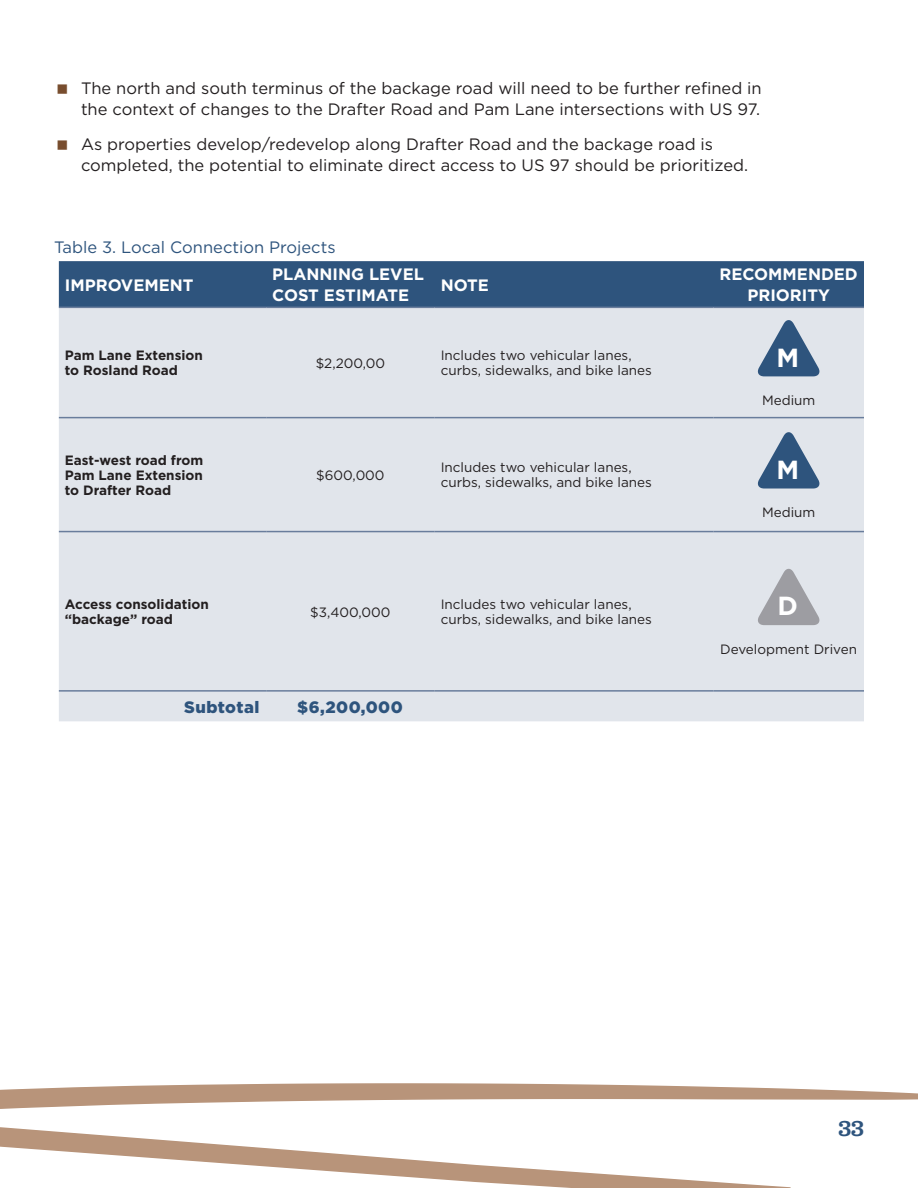
<style>
.page{position:relative;width:918px;height:1188px;background:#fff}
.page>*{position:absolute;margin:0;border:0;box-sizing:border-box;transform-origin:0 0}
.t1{font:700 26.1px "Gotham";color:#fff}
.t2{font:500 22.5px "Jubilat";color:#2e547d}
.t3{font:16.5px/21px "Gotham";color:#231f20}
.Table_Head{font:700 16.5px/21px "Gotham";color:#fff}
.t4{font:16.5px "Gotham";color:#2e547d}
.Table_text{font:900 16.5px "Gotham";letter-spacing:.03em;color:#2e547d}
.Table_text-2{font:13.5px/15px "Gotham";color:#231f20}
.Table_text-3{font:700 13.5px/15px "Gotham";color:#231f20}
</style>
<div class="page">
<div style="left:59px;top:261px;width:805px;height:46px;background:#2e547d"></div>
<div style="left:59px;top:308px;width:805px;height:413px;background:#e1e5eb"></div>
<hr style="left:59px;top:307px;width:207px;height:1px;background:#697d9c">
<hr style="left:266px;top:307px;width:169px;height:1px;background:#697d9c">
<hr style="left:435px;top:307px;width:278px;height:1px;background:#697d9c">
<hr style="left:713px;top:307px;width:151px;height:1px;background:#697d9c">
<hr style="left:59px;top:417px;width:207px;height:1px;background:#697d9c">
<hr style="left:266px;top:417px;width:169px;height:1px;background:#697d9c">
<hr style="left:435px;top:417px;width:278px;height:1px;background:#697d9c">
<hr style="left:713px;top:417px;width:151px;height:1px;background:#697d9c">
<hr style="left:59px;top:531px;width:207px;height:1px;background:#697d9c">
<hr style="left:266px;top:531px;width:169px;height:1px;background:#697d9c">
<hr style="left:435px;top:531px;width:278px;height:1px;background:#697d9c">
<hr style="left:713px;top:531px;width:151px;height:1px;background:#697d9c">
<hr style="left:59px;top:690px;width:207px;height:2px;background:#697d9c">
<hr style="left:266px;top:690px;width:169px;height:2px;background:#697d9c">
<hr style="left:435px;top:690px;width:278px;height:2px;background:#697d9c">
<hr style="left:713px;top:690px;width:151px;height:2px;background:#697d9c">
<svg style="left:756px;top:319px;width:65px;height:57px;background:#7d94ae"></svg>
<svg style="left:756px;top:431px;width:65px;height:58px;background:#7e95ae"></svg>
<svg style="left:756px;top:568px;width:65px;height:57px;background:#bbbcc2"></svg>
<svg style="left:0;top:1083px;width:918px;height:105px"></svg>
<p class="t3" style="left:81px;top:77px;width:682px">The north and south terminus of the backage road will need to be further refined in the context of changes to the Drafter Road and Pam Lane intersections with US 97.</p>
<p class="t3" style="left:81px;top:133px;width:669px">As properties develop/redevelop along Drafter Road and the backage road is completed, the potential to eliminate direct access to US 97 should be prioritized.</p>
<p class="t4" style="left:54px;top:236px;width:283px">Table 3. Local Connection Projects</p>
<p class="Table_Head" style="left:65px;top:274px;width:130px">IMPROVEMENT</p>
<p class="Table_Head" style="left:272px;top:264px;width:153px">PLANNING LEVEL<br>COST ESTIMATE</p>
<p class="Table_Head" style="left:441px;top:274px;width:50px">NOTE</p>
<p class="Table_Head" style="left:719px;top:264px;width:140px;text-align:center">RECOMMENDED<br>PRIORITY</p>
<p class="Table_text-3" style="left:65px;top:348px;width:140px">Pam Lane Extension to Rosland Road</p>
<p class="Table_text-2" style="left:316px;top:355px;width:71px">$2,200,00</p>
<p class="Table_text-2" style="left:441px;top:348px;width:213px">Includes two vehicular lanes, curbs, sidewalks, and bike lanes</p>
<p class="t1" style="left:776px;top:340px;width:24px">M</p>
<p class="Table_text-2" style="left:762px;top:392px;width:55px">Medium</p>
<p class="Table_text-3" style="left:65px;top:453px;width:140px;text-align:justify">East-west road from Pam Lane Extension to Drafter Road</p>
<p class="Table_text-2" style="left:316px;top:467px;width:70px">$600,000</p>
<p class="Table_text-2" style="left:441px;top:460px;width:213px">Includes two vehicular lanes, curbs, sidewalks, and bike lanes</p>
<p class="t1" style="left:776px;top:452px;width:24px">M</p>
<p class="Table_text-2" style="left:762px;top:504px;width:55px">Medium</p>
<p class="Table_text-3" style="left:65px;top:597px;width:145px">Access consolidation “backage” road</p>
<p class="Table_text-2" style="left:310px;top:604px;width:82px">$3,400,000</p>
<p class="Table_text-2" style="left:441px;top:597px;width:213px">Includes two vehicular lanes, curbs, sidewalks, and bike lanes</p>
<p class="t1" style="left:778px;top:589px;width:22px">D</p>
<p class="Table_text-2" style="left:720px;top:641px;width:138px">Development Driven</p>
<p class="Table_text" style="left:184px;top:696px;width:77px">Subtotal</p>
<p class="Table_text" style="left:297px;top:696px;width:107px">$6,200,000</p>
<h2 class="t2" style="left:839px;top:1114px;width:27px">33</h2>
</div>
